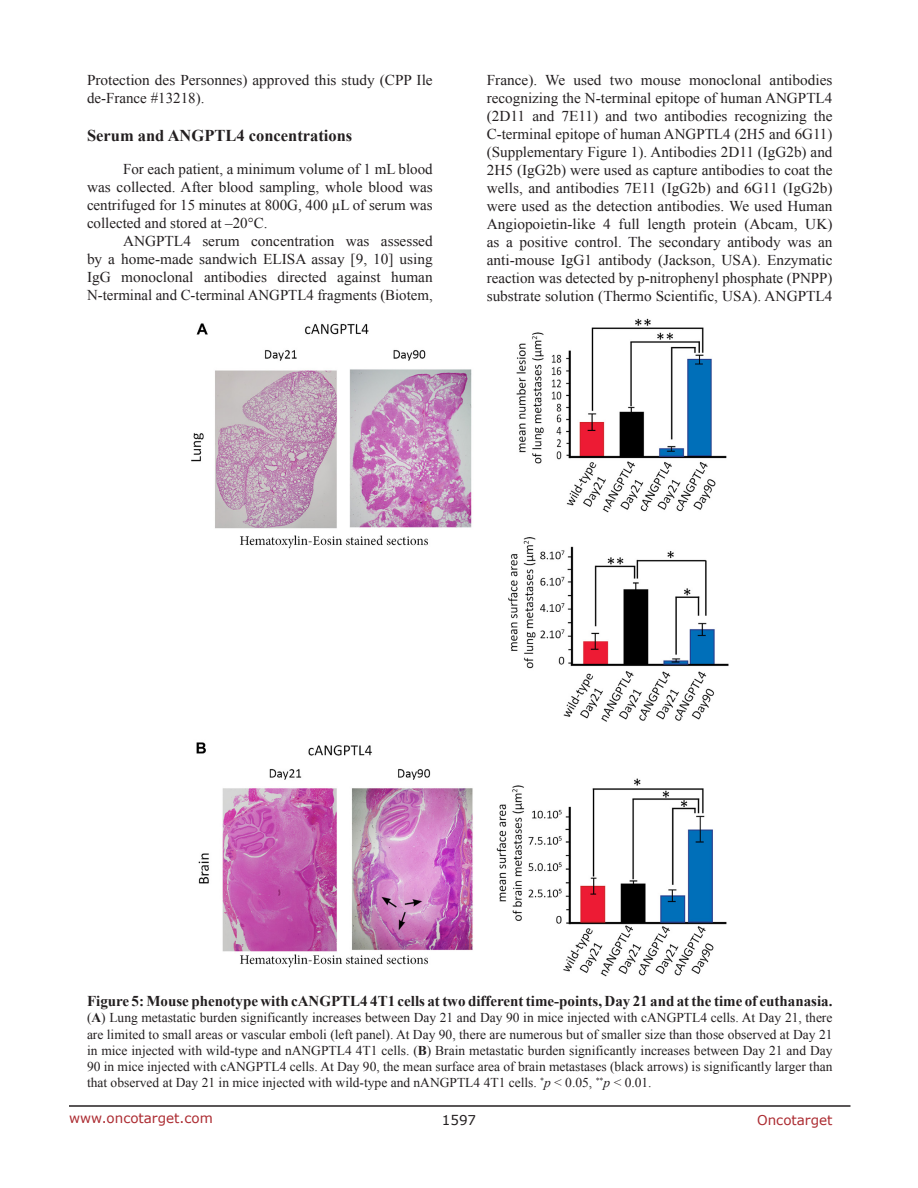
<style>
.page{position:relative;width:918px;height:1188px;background:#fff}
.page>*{position:absolute;margin:0;border:0;box-sizing:border-box;transform-origin:0 0}
.SubHeading_middle{font:700 16.5px "Times New Roman";color:#231f20}
.BodyText{font:15px/18px "Times New Roman";color:#231f20;text-align:justify}
.FigureText{font:700 15px "Times New Roman";color:#231f20}
.FigureText-2{font:13.5px/16.2px "Times New Roman";color:#231f20;text-align:justify}
.t1{font:13.5px "Verdana";color:#ac2b31}
.t2{font:13.5px "Verdana";color:#231f20}
.s1{font-weight:700}
.s2{font-style:italic}
</style>
<div class="page">
<hr style="left:69px;top:1105px;width:781px;height:2px;background:#231f20">
<img style="left:191px;top:318px;width:538px;height:659px">
<p class="BodyText" style="left:87px;top:71px;width:347px">Protection des Personnes) approved this study (CPP Ile de-France #13218).</p>
<p class="SubHeading_middle" style="left:87px;top:124px;width:267px">Serum and ANGPTL4 concentrations</p>
<p class="BodyText" style="left:87px;top:160px;width:347px;text-indent:36px">For each patient, a minimum volume of 1 mL blood was collected. After blood sampling, whole blood was centrifuged for 15 minutes at 800G, 400 µL of serum was collected and stored at –20°C.</p>
<p class="BodyText" style="left:87px;top:232px;width:347px;text-indent:36px">ANGPTL4 serum concentration was assessed by a home-made sandwich ELISA assay [9, 10] using IgG monoclonal antibodies directed against human N-terminal and C-terminal ANGPTL4 fragments (Biotem,</p>
<p class="BodyText" style="left:487px;top:71px;width:347px">France). We used two mouse monoclonal antibodies recognizing the N-terminal epitope of human ANGPTL4 (2D11 and 7E11) and two antibodies recognizing the C-terminal epitope of human ANGPTL4 (2H5 and 6G11) (Supplementary Figure 1). Antibodies 2D11 (IgG2b) and 2H5 (IgG2b) were used as capture antibodies to coat the wells, and antibodies 7E11 (IgG2b) and 6G11 (IgG2b) were used as the detection antibodies. We used Human Angiopoietin-like 4 full length protein (Abcam, UK) as a positive control. The secondary antibody was an anti-mouse IgG1 antibody (Jackson, USA). Enzymatic reaction was detected by p-nitrophenyl phosphate (PNPP) substrate solution (Thermo Scientific, USA). ANGPTL4</p>
<p class="FigureText" style="left:87px;top:991px;width:747px">Figure 5: Mouse phenotype with cANGPTL4 4T1 cells at two different time-points, Day 21 and at the time of euthanasia.</p>
<p class="FigureText-2" style="left:87px;top:1010px;width:747px">(<span class="s1">A</span>) Lung metastatic burden significantly increases between Day 21 and Day 90 in mice injected with cANGPTL4 cells. At Day 21, there are limited to small areas or vascular emboli (left panel). At Day 90, there are numerous but of smaller size than those observed at Day 21 in mice injected with wild-type and nANGPTL4 4T1 cells. (<span class="s1">B</span>) Brain metastatic burden significantly increases between Day 21 and Day 90 in mice injected with cANGPTL4 cells. At Day 90, the mean surface area of brain metastases (black arrows) is significantly larger than that observed at Day 21 in mice injected with wild-type and nANGPTL4 4T1 cells. <sup>*</sup><span class="s2">p</span> &lt; 0.05, <sup>**</sup><span class="s2">p</span> &lt; 0.01.</p>
<p class="t1" style="left:69px;top:1109px;width:145px">www.oncotarget.com</p>
<p class="t2" style="left:442px;top:1111px;width:36px">1597</p>
<p class="t1" style="left:757px;top:1111px;width:77px">Oncotarget</p>
</div>
